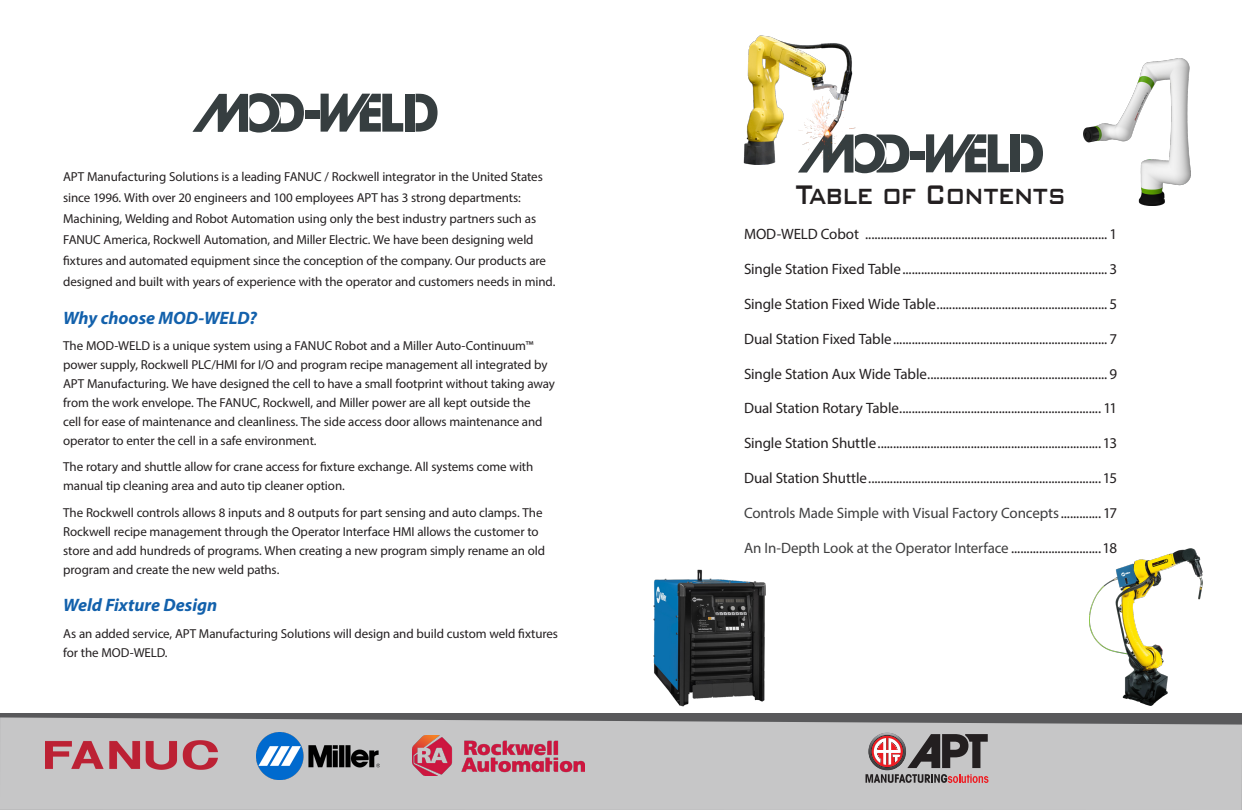
<style>
.page{position:relative;width:1242px;height:810px;background:#fff}
.page>*{position:absolute;margin:0;border:0;box-sizing:border-box;transform-origin:0 0}
.Headline{font:500 36px "Bank Gothic BT";letter-spacing:-.025em;color:#231f20;scale:.75 1}
.TOC_Text{font:italic 700 18px "Myriad Pro";letter-spacing:-.005em;color:#1361ac}
.t1{font:15px "Myriad Pro";letter-spacing:-.01em;color:#231f20}
.t2{font:15px "Myriad Pro";letter-spacing:-.01em;color:#3e3e3f}
.TOC_Text-2{font:13px/19px "Myriad Pro";letter-spacing:-.01em;color:#231f20}
.s1{color:#231f20}
</style>
<div class="page">
<div style="left:0;top:713px;width:1242px;height:97px;background:#59595b"></div>
<div style="left:0;top:717px;width:1242px;height:93px;background:#c6c6c7"></div>
<img style="left:45px;top:741px;width:173px;height:29px">
<img style="left:256px;top:733px;width:123px;height:47px">
<img style="left:412px;top:735px;width:173px;height:40px">
<img style="left:1090px;top:549px;width:113px;height:157px">
<div style="left:911px;top:151px;width:14px;height:9px;background:#363e40"></div>
<svg style="left:798px;top:134px;width:111px;height:39px"></svg>
<svg style="left:926px;top:134px;width:83px;height:38px"></svg>
<svg style="left:1021px;top:134px;width:22px;height:38px"></svg>
<div style="left:1010px;top:134px;width:10px;height:38px;background:#363e40"></div>
<img style="left:743px;top:36px;width:116px;height:129px">
<img style="left:653px;top:569px;width:112px;height:138px">
<img style="left:1083px;top:59px;width:108px;height:147px">
<div style="left:305px;top:111px;width:14px;height:8px;background:#363e40"></div>
<svg style="left:192px;top:93px;width:112px;height:40px"></svg>
<svg style="left:321px;top:94px;width:82px;height:38px"></svg>
<svg style="left:416px;top:94px;width:22px;height:38px"></svg>
<div style="left:405px;top:94px;width:9px;height:38px;background:#363e40"></div>
<svg style="left:866px;top:733px;width:122px;height:50px;background:#907d7e"></svg>
<p class="TOC_Text-2" style="left:63px;top:166px;width:494px;line-height:21px">APT Manufacturing Solutions is a leading FANUC / Rockwell integrator in the United States since 1996. With over 20 engineers and 100 employees APT has 3 strong departments:<br>Machining, Welding and Robot Automation using only the best industry partners such as FANUC America, Rockwell Automation, and Miller Electric. We have been designing weld fixtures and automated equipment since the conception of the company. Our products are designed and built with years of experience with the operator and customers needs in mind.</p>
<p class="TOC_Text" style="left:63px;top:306px;width:195px">Why choose MOD-WELD?</p>
<p class="TOC_Text-2" style="left:63px;top:336px;width:493px">The MOD-WELD is a unique system using a FANUC Robot and a Miller Auto-Continuum™ power supply, Rockwell PLC/HMI for I/O and program recipe management all integrated by APT Manufacturing. We have designed the cell to have a small footprint without taking away from the work envelope. The FANUC, Rockwell, and Miller power are all kept outside the<br>cell for ease of maintenance and cleanliness. The side access door allows maintenance and operator to enter the cell in a safe environment.</p>
<p class="TOC_Text-2" style="left:63px;top:457px;width:472px">The rotary and shuttle allow for crane access for fixture exchange. All systems come with manual tip cleaning area and auto tip cleaner option.</p>
<p class="TOC_Text-2" style="left:63px;top:503px;width:483px">The Rockwell controls allows 8 inputs and 8 outputs for part sensing and auto clamps. The Rockwell recipe management through the Operator Interface HMI allows the customer to store and add hundreds of programs. When creating a new program simply rename an old program and create the new weld paths.</p>
<p class="TOC_Text" style="left:63px;top:594px;width:156px">Weld Fixture Design</p>
<p class="TOC_Text-2" style="left:63px;top:623px;width:496px">As an added service, APT Manufacturing Solutions will design and build custom weld fixtures for the MOD-WELD.</p>
<p class="Headline" style="left:796px;top:175px;width:361px">Table of Contents</p>
<p class="t1" style="left:744px;top:225px;width:375px">MOD-WELD Cobot .............................................................................. 1</p>
<p class="t1" style="left:744px;top:260px;width:375px">Single Station Fixed Table.................................................................. 3</p>
<p class="t1" style="left:744px;top:295px;width:375px">Single Station Fixed Wide Table....................................................... 5</p>
<p class="t1" style="left:744px;top:329px;width:375px">Dual Station Fixed Table..................................................................... 7</p>
<p class="t1" style="left:744px;top:364px;width:375px">Single Station Aux Wide Table.......................................................... 9</p>
<p class="t1" style="left:744px;top:399px;width:374px">Dual Station Rotary Table................................................................. 11</p>
<p class="t1" style="left:744px;top:434px;width:375px">Single Station Shuttle........................................................................13</p>
<p class="t1" style="left:744px;top:469px;width:374px">Dual Station Shuttle...........................................................................15</p>
<p class="t2" style="left:744px;top:504px;width:375px">Controls Made Simple with Visual Factory Concepts<span class="s1">.............17</span></p>
<p class="t2" style="left:744px;top:539px;width:375px">An In-Depth Look at the Operator Interface <span class="s1">.............................18</span></p>
</div>
